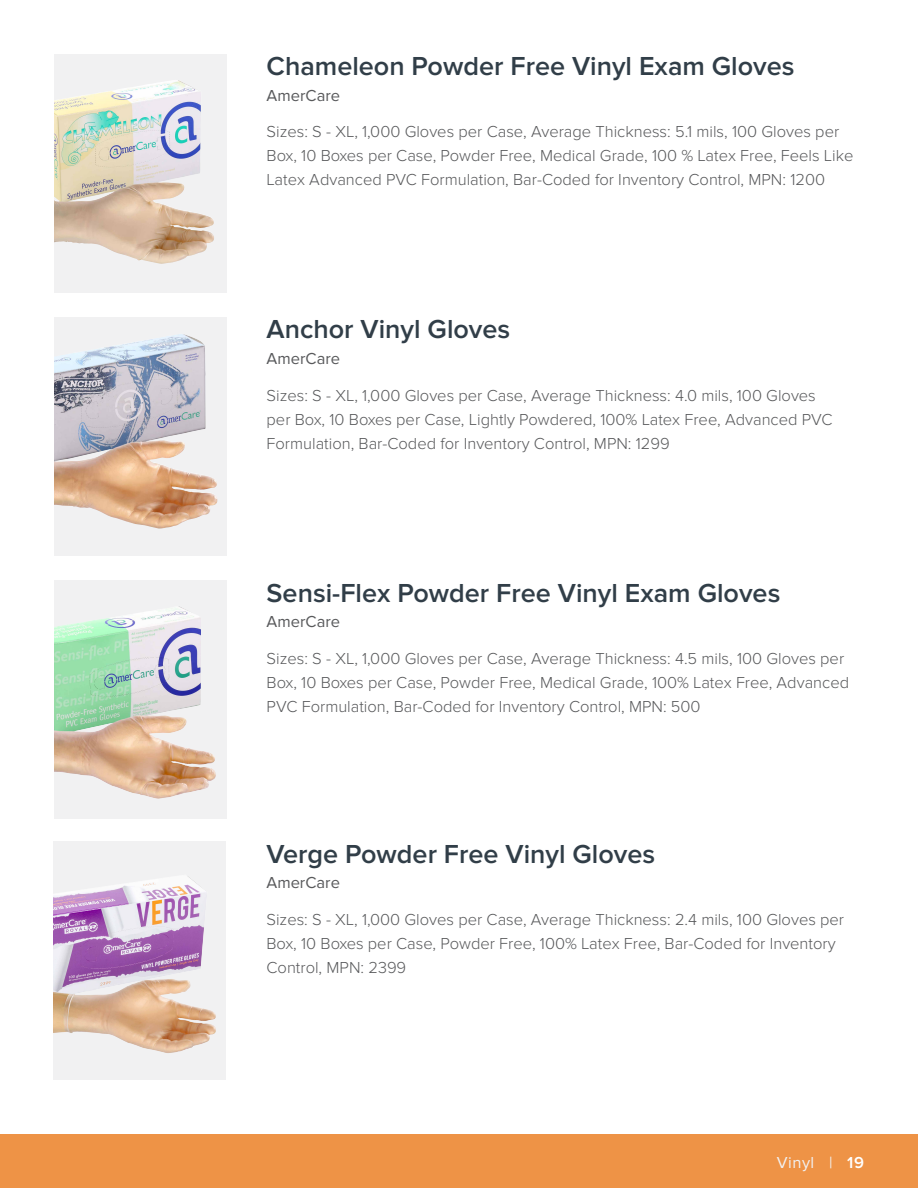
<style>
.page{position:relative;width:918px;height:1188px;background:#fff}
.page>*{position:absolute;margin:0;border:0;box-sizing:border-box;transform-origin:0 0}
.t1{font:600 27px "Proxima Nova";color:#313e48}
.t2{font:300 16.5px/24px "Proxima Nova";color:#58595b}
.t3{font:16.5px "Proxima Nova";color:#58595b}
.t4{font:16.5px "Proxima Nova";letter-spacing:.03em;color:#f1f1f2}
.s1{font-weight:600;color:#fff}
</style>
<div class="page">
<div style="left:54px;top:54px;width:172px;height:238px;background:#f1f1f2"></div>
<img style="left:54px;top:81px;width:160px;height:183px">
<img style="left:54px;top:846px;width:172px;height:234px">
<div style="left:54px;top:580px;width:172px;height:239px;background:#f1f1f2"></div>
<img style="left:54px;top:606px;width:162px;height:193px">
<div style="left:54px;top:317px;width:172px;height:238px;background:#f1f1f2"></div>
<img style="left:54px;top:334px;width:164px;height:195px">
<div style="left:0;top:1134px;width:918px;height:54px;background:#ee9346"></div>
<h1 class="t1" style="left:267px;top:51px;width:530px">Chameleon Powder Free Vinyl Exam Gloves</h1>
<p class="t3" style="left:267px;top:86px;width:75px">AmerCare</p>
<p class="t2" style="left:267px;top:120px;width:588px">Sizes: S - XL, 1,000 Gloves per Case, Average Thickness: 5.1 mils, 100 Gloves per<br>Box, 10 Boxes per Case, Powder Free, Medical Grade, 100 % Latex Free, Feels Like<br>Latex Advanced PVC Formulation, Bar-Coded for Inventory Control, MPN: 1200</p>
<h1 class="t1" style="left:267px;top:314px;width:245px">Anchor Vinyl Gloves</h1>
<p class="t3" style="left:267px;top:349px;width:75px">AmerCare</p>
<p class="t2" style="left:267px;top:383px;width:568px">Sizes: S - XL, 1,000 Gloves per Case, Average Thickness: 4.0 mils, 100 Gloves per Box, 10 Boxes per Case, Lightly Powdered, 100% Latex Free, Advanced PVC<br>Formulation, Bar-Coded for Inventory Control, MPN: 1299</p>
<h1 class="t1" style="left:267px;top:577px;width:515px">Sensi-Flex Powder Free Vinyl Exam Gloves</h1>
<p class="t3" style="left:267px;top:612px;width:75px">AmerCare</p>
<p class="t2" style="left:267px;top:647px;width:584px">Sizes: S - XL, 1,000 Gloves per Case, Average Thickness: 4.5 mils, 100 Gloves per<br>Box, 10 Boxes per Case, Powder Free, Medical Grade, 100% Latex Free, Advanced<br>PVC Formulation, Bar-Coded for Inventory Control, MPN: 500</p>
<h1 class="t1" style="left:267px;top:838px;width:390px">Verge Powder Free Vinyl Gloves</h1>
<p class="t3" style="left:267px;top:874px;width:75px">AmerCare</p>
<p class="t2" style="left:267px;top:908px;width:579px">Sizes: S - XL, 1,000 Gloves per Case, Average Thickness: 2.4 mils, 100 Gloves per<br>Box, 10 Boxes per Case, Powder Free, 100% Latex Free, Bar-Coded for Inventory<br>Control, MPN: 2399</p>
<p class="t4" style="left:777px;top:1153px;width:89px">Vinyl | <span class="s1">19</span></p>
</div>
